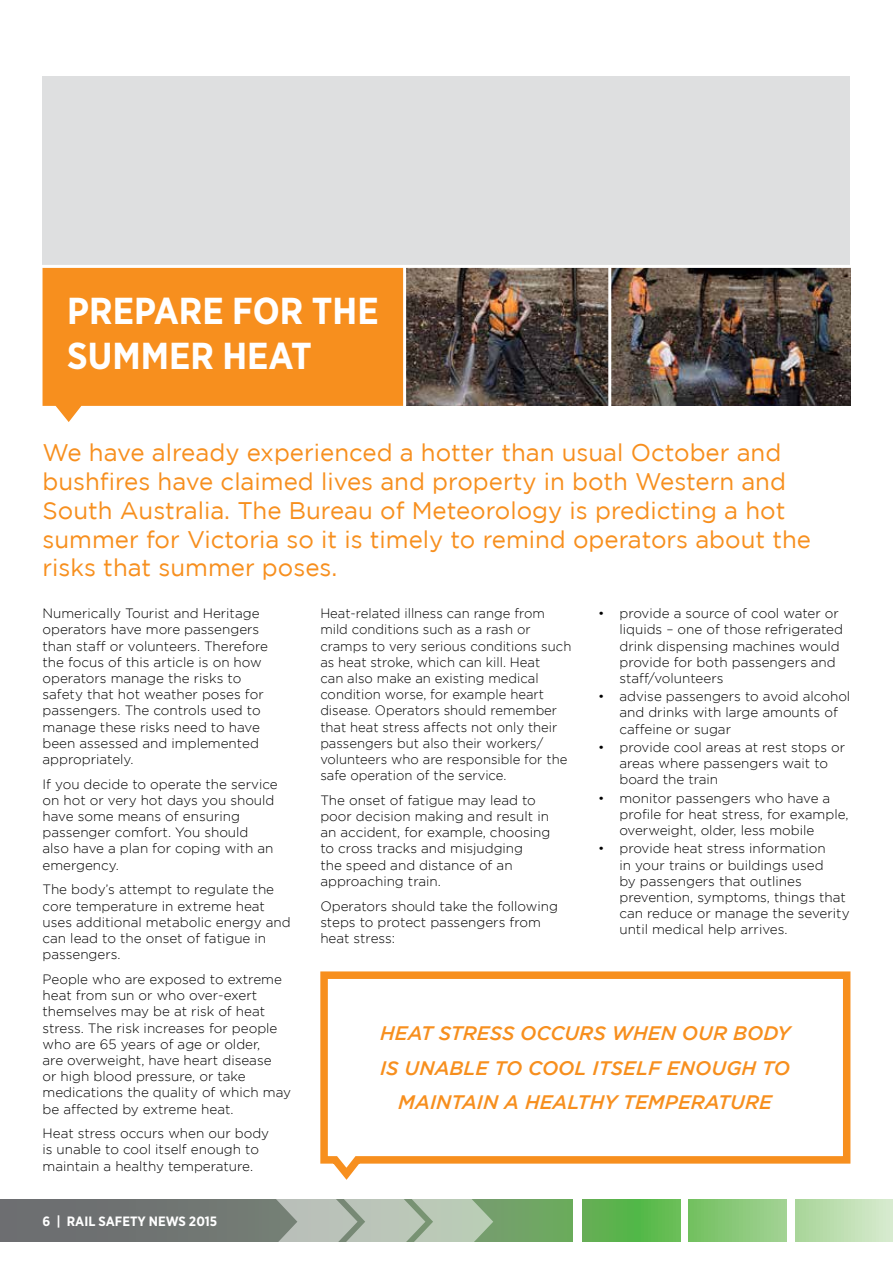
<style>
.page{position:relative;width:893px;height:1263px;background:#fff}
.page>*{position:absolute;margin:0;border:0;box-sizing:border-box;transform-origin:0 0}
.t1{font:700 37.5px/45px "Gotham Narrow";color:#fff}
.t2{font:24px/28.8px "Gotham";color:#f78f1e}
.t3{font:italic 500 19.5px/34.5px "Gotham";color:#f78f1e;text-align:center}
.t4{font:300 13.5px/16.2px "Gotham";color:#000}
.t5{font:700 13.5px "Gotham Narrow";color:#fff}
</style>
<div class="page">
<svg style="left:0;top:1199px;width:573px;height:43px;background:#6e7f6e"></svg>
<svg style="left:242px;top:1199px;width:251px;height:43px;background:#a6b3a4"></svg>
<div style="left:583px;top:1199px;width:97px;height:43px;background:linear-gradient(to right,#5cad4e,#5ebf4f)"></div>
<div style="left:689px;top:1199px;width:98px;height:43px;background:linear-gradient(to right,#72c05f,#a3d295)"></div>
<div style="left:795px;top:1199px;width:98px;height:43px;background:linear-gradient(to right,#a8d598,#d8ebd0)"></div>
<div style="left:43px;top:77px;width:807px;height:191px;background:#dedfe0"></div>
<svg style="left:43px;top:268px;width:360px;height:154px;background:#f79a34"></svg>
<svg style="left:320px;top:971px;width:531px;height:209px"></svg>
<img style="left:406px;top:268px;width:444px;height:138px">
<hr style="left:608px;top:265px;width:3px;height:147px;background:#fff">
<hr style="left:39px;top:265px;width:816px;height:3px;background:#fff">
<h1 class="t1" style="left:67px;top:288px;width:313px">PREPARE FOR THE<br>SUMMER HEAT</h1>
<p class="t2" style="left:43px;top:438px;width:770px">We have already experienced a hotter than usual October and bushfires have claimed lives and property in both Western and South Australia. The Bureau of Meteorology is predicting a hot summer for Victoria so it is timely to remind operators about the risks that summer poses.</p>
<p class="t4" style="left:43px;top:605px;width:227px">Numerically Tourist and Heritage operators have more passengers than staff or volunteers. Therefore the focus of this article is on how operators manage the risks to safety that hot weather poses for passengers. The controls used to manage these risks need to have been assessed and implemented appropriately.</p>
<p class="t4" style="left:43px;top:776px;width:237px">If you decide to operate the service on hot or very hot days you should have some means of ensuring passenger comfort. You should also have a plan for coping with an emergency.</p>
<p class="t4" style="left:43px;top:881px;width:250px">The body’s attempt to regulate the core temperature in extreme heat uses additional metabolic energy and can lead to the onset of fatigue in passengers.</p>
<p class="t4" style="left:43px;top:971px;width:250px">People who are exposed to extreme heat from sun or who over-exert themselves may be at risk of heat stress. The risk increases for people who are 65 years of age or older,<br>are overweight, have heart disease<br>or high blood pressure, or take medications the quality of which may be affected by extreme heat.</p>
<p class="t4" style="left:43px;top:1125px;width:228px">Heat stress occurs when our body is unable to cool itself enough to maintain a healthy temperature.</p>
<p class="t4" style="left:619px;top:605px;width:225px;text-indent:-21px">• provide a source of cool water or liquids – one of those refrigerated drink dispensing machines would provide for both passengers and staff/volunteers</p>
<p class="t4" style="left:619px;top:688px;width:232px;text-indent:-21px">• advise passengers to avoid alcohol and drinks with large amounts of caffeine or sugar</p>
<p class="t4" style="left:619px;top:739px;width:227px;text-indent:-21px">• provide cool areas at rest stops or areas where passengers wait to board the train</p>
<p class="t4" style="left:619px;top:790px;width:231px;text-indent:-21px">• monitor passengers who have a profile for heat stress, for example, overweight, older, less mobile</p>
<p class="t4" style="left:619px;top:840px;width:232px;text-indent:-21px">• provide heat stress information<br>in your trains or buildings used<br>by passengers that outlines prevention, symptoms, things that can reduce or manage the severity until medical help arrives.</p>
<p class="t4" style="left:320px;top:605px;width:253px">Heat-related illness can range from mild conditions such as a rash or cramps to very serious conditions such as heat stroke, which can kill. Heat<br>can also make an existing medical condition worse, for example heart disease. Operators should remember that heat stress affects not only their passengers but also their workers/ volunteers who are responsible for the safe operation of the service.</p>
<p class="t4" style="left:320px;top:792px;width:232px">The onset of fatigue may lead to poor decision making and result in an accident, for example, choosing to cross tracks and misjudging<br>the speed and distance of an approaching train.</p>
<p class="t4" style="left:320px;top:897px;width:239px">Operators should take the following steps to protect passengers from heat stress:</p>
<h3 class="t3" style="left:380px;top:1016px;width:412px">HEAT STRESS OCCURS WHEN OUR BODY<br>IS UNABLE TO COOL ITSELF ENOUGH TO<br>MAINTAIN A HEALTHY TEMPERATURE</h3>
<p class="t5" style="left:43px;top:1212px;width:176px">6 | RAIL SAFETY NEWS 2015</p>
</div>
